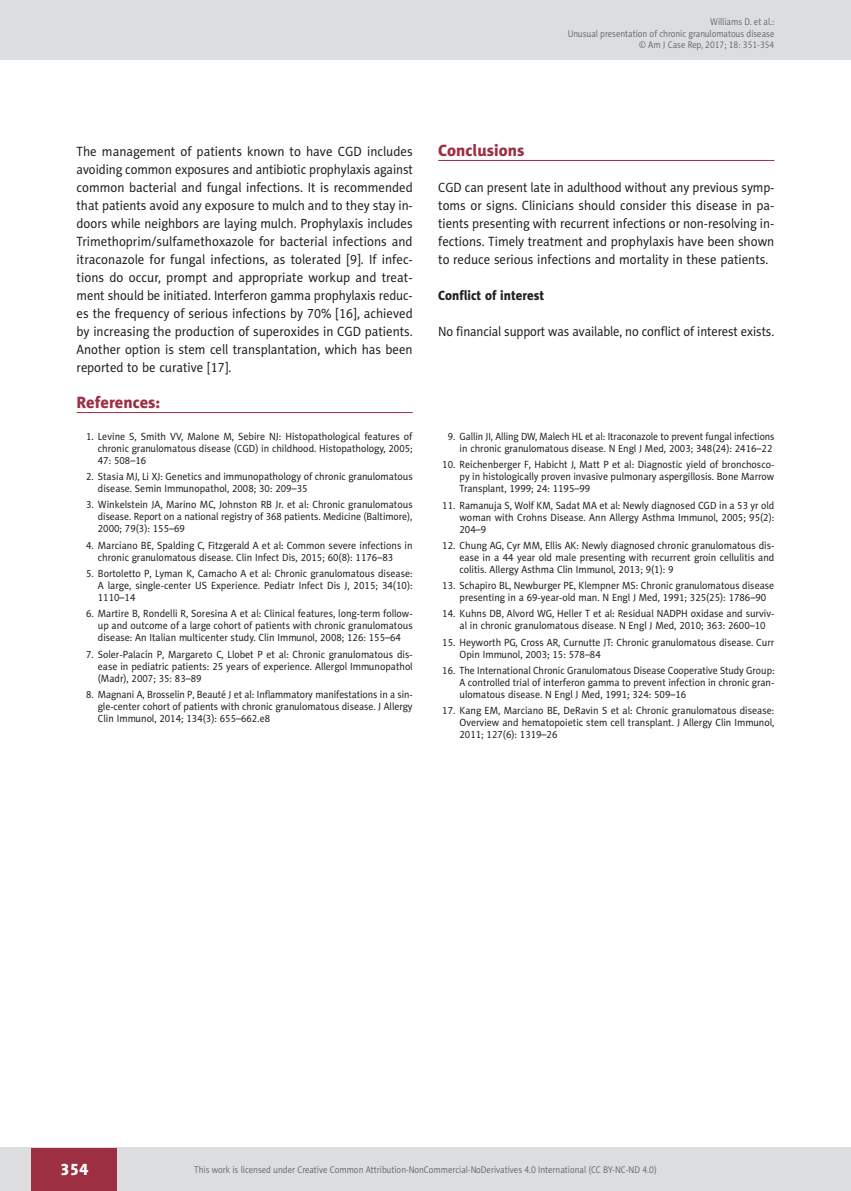
<style>
.page{position:relative;width:851px;height:1191px;background:#fff}
.page>*{position:absolute;margin:0;border:0;box-sizing:border-box;transform-origin:0 0}
.AJCR_Referencje_Tytu{font:16.5px "Naomi Sans EFN Heavy";color:#9d2f42}
.AJCR_Headline_1{font:16.5px "Naomi Sans EFN Heavy";color:#9d2f42}
.t1{font:16.5px "Naomi Sans EFN Heavy";color:#fff}
.AJCR_Body{font:13.5px/18px "Naomi Sans EFN";color:#231f20;text-align:justify;scale:.95 1}
.AJCR_Body-2{font:13.5px/18px "Naomi Sans EFN";color:#231f20;text-align:justify;scale:.94 1}
.AJCR_Body-3{font:13.5px "Naomi Sans EFN";color:#231f20;scale:.93 1}
.AJCR_Headline_2{font:13.5px "Naomi Sans EFN Heavy";color:#231f20;scale:.95 1}
.AJCR_Referencje_punk{font:10.5px/12px "Naomi Sans EFN";color:#231f20;text-align:justify;scale:.95 1}
.AJCR_Referencje_punk-2{font:10.5px/12px "Naomi Sans EFN";color:#231f20;text-align:justify;scale:.93 1}
.t2{font:9.75px/11.2px "Naomi Sans EFN Light";color:#57585a;text-align:right;scale:.9 1}
</style>
<div class="page">
<hr style="left:77px;top:412px;width:335px;height:1px;background:#9d2f42">
<hr style="left:438px;top:160px;width:336px;height:1px;background:#9d2f42">
<div style="left:0;top:1148px;width:850px;height:43px;background:#dcdddf"></div>
<div style="left:32px;top:1147px;width:85px;height:43px;background:#9d2f42"></div>
<div style="left:0;top:0;width:850px;height:60px;background:#dcdddf"></div>
<p class="t2" style="left:567px;top:16px;width:231px">Williams D. et al.:<br>Unusual presentation of chronic granulomatous disease © Am J Case Rep, 2017; 18: 351-354</p>
<p class="AJCR_Body" style="left:77px;top:142px;width:355px">The management of patients known to have CGD includes avoiding common exposures and antibiotic prophylaxis against common bacterial and fungal infections. It is recommended that patients avoid any exposure to mulch and to they stay in&shy;doors while neighbors are laying mulch. Prophylaxis includes Trimethoprim/sulfamethoxazole for bacterial infections and itraconazole for fungal infections, as tolerated [9]. If infec&shy;tions do occur, prompt and appropriate workup and treat&shy;ment should be initiated. Interferon gamma prophylaxis reduc&shy;es the frequency of serious infections by 70% [16], achieved by increasing the production of superoxides in CGD patients.<br>Another option is stem cell transplantation, which has been reported to be curative [17].</p>
<p class="AJCR_Referencje_Tytu" style="left:77px;top:392px;width:85px">References:</p>
<p class="AJCR_Referencje_punk" style="left:98px;top:430px;width:333px;text-indent:-12px">1. Levine S, Smith VV, Malone M, Sebire NJ: Histopathological features of chronic granulomatous disease (CGD) in childhood. Histopathology, 2005; 47: 508–16</p>
<p class="AJCR_Referencje_punk" style="left:98px;top:471px;width:333px;text-indent:-12px">2. Stasia MJ, Li XJ: Genetics and immunopathology of chronic granulomatous disease. Semin Immunopathol, 2008; 30: 209–35</p>
<p class="AJCR_Referencje_punk" style="left:98px;top:499px;width:333px;text-indent:-12px">3. Winkelstein JA, Marino MC, Johnston RB Jr. et al: Chronic granulomatous disease. Report on a national registry of 368 patients. Medicine (Baltimore), 2000; 79(3): 155–69</p>
<p class="AJCR_Referencje_punk" style="left:98px;top:539px;width:333px;text-indent:-12px">4. Marciano BE, Spalding C, Fitzgerald A et al: Common severe infections in chronic granulomatous disease. Clin Infect Dis, 2015; 60(8): 1176–83</p>
<p class="AJCR_Referencje_punk" style="left:98px;top:567px;width:333px;text-indent:-12px">5. Bortoletto P, Lyman K, Camacho A et al: Chronic granulomatous disease:<br>A large, single-center US Experience. Pediatr Infect Dis J, 2015; 34(10):<br>1110–14</p>
<p class="AJCR_Referencje_punk" style="left:98px;top:608px;width:333px;text-indent:-12px">6. Martire B, Rondelli R, Soresina A et al: Clinical features, long-term follow&shy;up and outcome of a large cohort of patients with chronic granulomatous disease: An Italian multicenter study. Clin Immunol, 2008; 126: 155–64</p>
<p class="AJCR_Referencje_punk" style="left:98px;top:648px;width:333px;text-indent:-12px">7. Soler-Palacín P, Margareto C, Llobet P et al: Chronic granulomatous dis&shy;ease in pediatric patients: 25 years of experience. Allergol Immunopathol (Madr), 2007; 35: 83–89</p>
<p class="AJCR_Referencje_punk-2" style="left:98px;top:688px;width:340px;text-indent:-12px">8. Magnani A, Brosselin P, Beauté J et al: Inflammatory manifestations in a sin&shy;gle-center cohort of patients with chronic granulomatous disease. J Allergy Clin Immunol, 2014; 134(3): 655–662.e8</p>
<p class="AJCR_Headline_1" style="left:438px;top:140px;width:88px">Conclusions</p>
<p class="AJCR_Body-2" style="left:438px;top:178px;width:359px">CGD can present late in adulthood without any previous symp&shy;toms or signs. Clinicians should consider this disease in pa&shy;tients presenting with recurrent infections or non-resolving in&shy;fections. Timely treatment and prophylaxis have been shown to reduce serious infections and mortality in these patients.</p>
<p class="AJCR_Headline_2" style="left:438px;top:287px;width:113px">Conflict of interest</p>
<p class="AJCR_Body-3" style="left:438px;top:323px;width:363px">No financial support was available, no conflict of interest exists.</p>
<p class="AJCR_Referencje_punk-2" style="left:447px;top:430px;width:353px;text-align:right">9. Gallin JI, Alling DW, Malech HL et al: Itraconazole to prevent fungal infections in chronic granulomatous disease. N Engl J Med, 2003; 348(24): 2416–22</p>
<p class="AJCR_Referencje_punk" style="left:459px;top:459px;width:333px;text-indent:-17px">10. Reichenberger F, Habicht J, Matt P et al: Diagnostic yield of bronchosco&shy;py in histologically proven invasive pulmonary aspergillosis. Bone Marrow Transplant, 1999; 24: 1195–99</p>
<p class="AJCR_Referencje_punk" style="left:459px;top:499px;width:333px;text-indent:-17px">11. Ramanuja S, Wolf KM, Sadat MA et al: Newly diagnosed CGD in a 53 yr old woman with Crohns Disease. Ann Allergy Asthma Immunol, 2005; 95(2):<br>204–9</p>
<p class="AJCR_Referencje_punk" style="left:459px;top:539px;width:333px;text-indent:-17px">12. Chung AG, Cyr MM, Ellis AK: Newly diagnosed chronic granulomatous dis&shy;ease in a 44 year old male presenting with recurrent groin cellulitis and colitis. Allergy Asthma Clin Immunol, 2013; 9(1): 9</p>
<p class="AJCR_Referencje_punk" style="left:459px;top:579px;width:333px;text-indent:-17px">13. Schapiro BL, Newburger PE, Klempner MS: Chronic granulomatous disease presenting in a 69-year-old man. N Engl J Med, 1991; 325(25): 1786–90</p>
<p class="AJCR_Referencje_punk" style="left:459px;top:608px;width:333px;text-indent:-17px">14. Kuhns DB, Alvord WG, Heller T et al: Residual NADPH oxidase and surviv&shy;al in chronic granulomatous disease. N Engl J Med, 2010; 363: 2600–10</p>
<p class="AJCR_Referencje_punk" style="left:459px;top:636px;width:333px;text-indent:-17px">15. Heyworth PG, Cross AR, Curnutte JT: Chronic granulomatous disease. Curr<br>Opin Immunol, 2003; 15: 578–84</p>
<p class="AJCR_Referencje_punk-2" style="left:459px;top:664px;width:340px;text-indent:-17px">16. The International Chronic Granulomatous Disease Cooperative Study Group:<br>A controlled trial of interferon gamma to prevent infection in chronic gran&shy;ulomatous disease. N Engl J Med, 1991; 324: 509–16</p>
<p class="AJCR_Referencje_punk" style="left:459px;top:704px;width:333px;text-indent:-17px">17. Kang EM, Marciano BE, DeRavin S et al: Chronic granulomatous disease:<br>Overview and hematopoietic stem cell transplant. J Allergy Clin Immunol, 2011; 127(6): 1319–26</p>
<h1 class="t1" style="left:60px;top:1159px;width:30px">354</h1>
<p class="t2" style="left:194px;top:1164px;width:515px">This work is licensed under Creative Common Attribution-NonCommercial-NoDerivatives 4.0 International (CC BY-NC-ND 4.0)</p>
</div>
